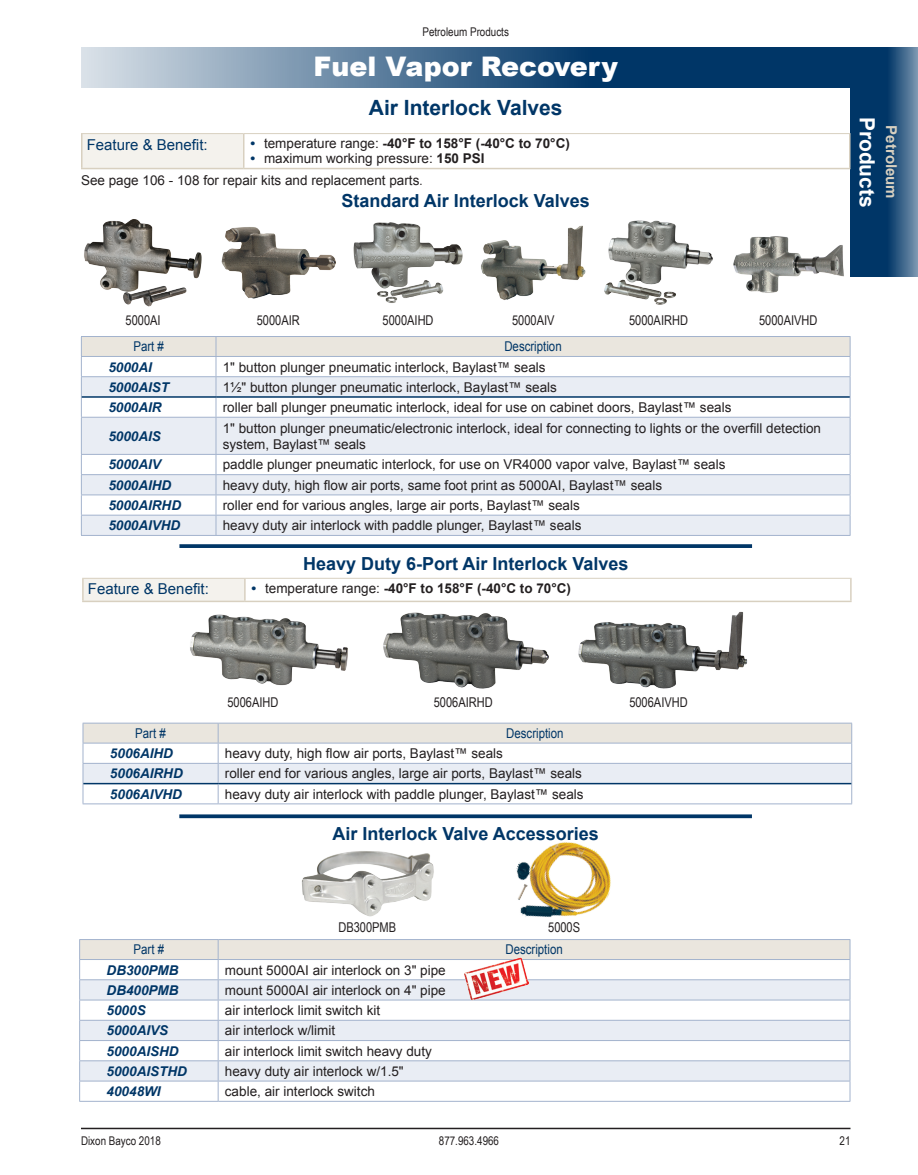
<style>
.page{position:relative;width:918px;height:1175px;background:#fff}
.page>*{position:absolute;margin:0;border:0;box-sizing:border-box;transform-origin:0 0}
.t1{font:900 27px "Arial";color:#fff}
.t2{font:700 21px "Arial";color:#003667}
.t3{font:700 21px "Arial";color:#fff}
.t4{font:700 18px "Arial";color:#003667}
.t5{font:15px "Arial";color:#003667}
.t6{font:700 15px "Arial";color:#d8d0c0}
.t7{font:13.5px/16.2px "Arial";color:#231f20}
.t8{font:italic 700 13.5px "Arial";color:#003667}
.t9{font:700 13.5px "Arial";color:#231f20}
.t10{font:13.5px "Arial Narrow";color:#231f20}
.t11{font:13.5px "Arial";color:#003667;scale:.85 1}
.t12{font:12px "Arial Narrow";color:#231f20}
.s1{color:#003667}
.s2{font-weight:400}
.s3{font-weight:700;color:#003667}
.s4{font-weight:700}
.s5{font-family:"Arial Narrow"}
</style>
<div class="page">
<svg style="left:81px;top:47px;width:769px;height:41px;background:#486f92"></svg>
<hr style="left:81px;top:1127px;width:769px;height:2px;background:#231f20">
<svg style="left:850px;top:47px;width:68px;height:230px;background:#1c4c77"></svg>
<svg style="left:82px;top:418px;width:768px;height:117px;fill:#e9edf4"></svg>
<hr style="left:216px;top:417px;width:634px;height:1px;background:#a3b3cd">
<hr style="left:850px;top:417px;width:1px;height:37px;background:#a3b3cd">
<hr style="left:216px;top:454px;width:634px;height:1px;background:#a3b3cd">
<hr style="left:216px;top:474px;width:634px;height:1px;background:#a3b3cd">
<hr style="left:216px;top:494px;width:634px;height:1px;background:#a3b3cd">
<hr style="left:216px;top:515px;width:634px;height:1px;background:#a3b3cd">
<svg style="left:850px;top:455px;width:1px;height:80px"></svg>
<hr style="left:216px;top:535px;width:634px;height:1px;background:#a3b3cd">
<svg style="left:81px;top:336px;width:770px;height:81px"></svg>
<hr style="left:81px;top:417px;width:135px;height:1px;background:#a3b3cd">
<hr style="left:81px;top:417px;width:1px;height:37px;background:#a3b3cd">
<hr style="left:216px;top:417px;width:1px;height:37px;background:#a3b3cd">
<hr style="left:81px;top:454px;width:135px;height:1px;background:#a3b3cd">
<hr style="left:81px;top:474px;width:135px;height:1px;background:#a3b3cd">
<hr style="left:81px;top:494px;width:135px;height:1px;background:#a3b3cd">
<hr style="left:81px;top:515px;width:135px;height:1px;background:#a3b3cd">
<svg style="left:81px;top:455px;width:1px;height:80px"></svg>
<svg style="left:216px;top:455px;width:1px;height:80px"></svg>
<hr style="left:81px;top:535px;width:135px;height:1px;background:#a3b3cd">
<hr style="left:82px;top:396px;width:134px;height:2px;background:#003667">
<img style="left:481px;top:225px;width:105px;height:75px">
<img style="left:221px;top:227px;width:115px;height:71px">
<img style="left:353px;top:222px;width:110px;height:81px">
<img style="left:84px;top:219px;width:118px;height:88px">
<img style="left:604px;top:220px;width:109px;height:85px">
<img style="left:733px;top:236px;width:111px;height:57px">
<hr style="left:218px;top:722px;width:634px;height:1px;background:#a3b3cd">
<hr style="left:218px;top:803px;width:634px;height:1px;background:#a3b3cd">
<hr style="left:83px;top:722px;width:135px;height:1px;background:#a3b3cd">
<svg style="left:83px;top:723px;width:769px;height:80px"></svg>
<hr style="left:83px;top:803px;width:135px;height:1px;background:#a3b3cd">
<hr style="left:83px;top:783px;width:135px;height:1px;background:#003667">
<img style="left:383px;top:612px;width:166px;height:77px">
<img style="left:578px;top:611px;width:170px;height:78px">
<img style="left:190px;top:614px;width:158px;height:72px">
<svg style="left:179px;top:544px;width:573px;height:4px;background:#0f416f"></svg>
<svg style="left:179px;top:814px;width:573px;height:4px;background:#1b4b77"></svg>
<svg style="left:79px;top:939px;width:772px;height:161px"></svg>
<hr style="left:79px;top:1100px;width:139px;height:1px;background:#a3b3cd">
<hr style="left:218px;top:1100px;width:632px;height:1px;background:#a3b3cd">
<div style="left:83px;top:578px;width:162px;height:23px;background:#f4f2ed"></div>
<hr style="left:850px;top:578px;width:2px;height:22px;background:#d8d0c0">
<hr style="left:245px;top:600px;width:607px;height:2px;background:#d8d0c0">
<hr style="left:82px;top:578px;width:2px;height:22px;background:#d8d0c0">
<hr style="left:244px;top:578px;width:2px;height:22px;background:#d8d0c0">
<hr style="left:82px;top:600px;width:163px;height:2px;background:#d8d0c0">
<hr style="left:82px;top:578px;width:163px;height:1px;background:#d8d0c0">
<hr style="left:245px;top:578px;width:607px;height:1px;background:#d8d0c0">
<div style="left:82px;top:134px;width:162px;height:34px;background:#f4f2ed"></div>
<hr style="left:849px;top:134px;width:1px;height:34px;background:#d8d0c0">
<hr style="left:244px;top:168px;width:606px;height:1px;background:#d8d0c0">
<hr style="left:81px;top:134px;width:1px;height:34px;background:#d8d0c0">
<hr style="left:243px;top:134px;width:1px;height:34px;background:#d8d0c0">
<hr style="left:81px;top:168px;width:163px;height:1px;background:#d8d0c0">
<hr style="left:81px;top:133px;width:163px;height:1px;background:#d8d0c0">
<hr style="left:244px;top:133px;width:606px;height:1px;background:#d8d0c0">
<img style="left:464px;top:957px;width:65px;height:43px">
<img style="left:301px;top:851px;width:133px;height:66px">
<img style="left:499px;top:842px;width:124px;height:103px">
<p class="t12" style="left:423px;top:23px;width:88px">Petroleum Products</p>
<h1 class="t1" style="left:314px;top:47px;width:306px">Fuel Vapor Recovery</h1>
<h2 class="t2" style="left:369px;top:93px;width:195px">Air Interlock Valves</h2>
<p class="t5" style="left:87px;top:134px;width:122px">Feature &amp; Benefit:</p>
<p class="t9" style="left:250px;top:135px;width:321px"><span class="s1">•</span> <span class="s2">temperature range:</span> -40°F to 158°F (-40°C to 70°C)</p>
<p class="t7" style="left:250px;top:151px;width:236px"><span class="s3">•</span> maximum working pressure: <span class="s4">150 PSI</span></p>
<p class="t7" style="left:81px;top:172px;width:343px">See page 106 - 108 for repair kits and replacement parts<span class="s5">.</span></p>
<h3 class="t4" style="left:342px;top:189px;width:250px">Standard Air Interlock Valves</h3>
<h2 class="t3" style="left:881px;top:116px;width:93px;rotate:90deg">Products</h2>
<p class="t6" style="left:901px;top:125px;width:75px;rotate:90deg">Petroleum</p>
<p class="t10" style="left:126px;top:310px;width:37px">5000AI</p>
<p class="t10" style="left:257px;top:310px;width:45px">5000AIR</p>
<p class="t10" style="left:383px;top:310px;width:53px">5000AIHD</p>
<p class="t10" style="left:512px;top:310px;width:44px">5000AIV</p>
<p class="t10" style="left:629px;top:310px;width:61px">5000AIRHD</p>
<p class="t10" style="left:759px;top:310px;width:60px">5000AIVHD</p>
<p class="t11" style="left:133px;top:338px;width:38px">Part #</p>
<p class="t11" style="left:504px;top:338px;width:69px">Description</p>
<p class="t8" style="left:108px;top:358px;width:45px">5000AI</p>
<p class="t7" style="left:223px;top:359px;width:324px">1" button plunger pneumatic interlock, Baylast™ seals</p>
<p class="t8" style="left:108px;top:378px;width:62px">5000AIST</p>
<p class="t7" style="left:223px;top:379px;width:336px">1½" button plunger pneumatic interlock, Baylast™ seals</p>
<p class="t8" style="left:108px;top:398px;width:55px">5000AIR</p>
<p class="t7" style="left:223px;top:399px;width:510px">roller ball plunger pneumatic interlock, ideal for use on cabinet doors, Baylast™ seals</p>
<p class="t8" style="left:108px;top:427px;width:54px">5000AIS</p>
<p class="t7" style="left:223px;top:420px;width:600px">1" button plunger pneumatic/electronic interlock, ideal for connecting to lights or the overfill detection system, Baylast™ seals</p>
<p class="t8" style="left:108px;top:456px;width:54px">5000AIV</p>
<p class="t7" style="left:223px;top:457px;width:504px">paddle plunger pneumatic interlock, for use on VR4000 vapor valve, Baylast™ seals</p>
<p class="t8" style="left:108px;top:476px;width:65px">5000AIHD</p>
<p class="t7" style="left:223px;top:477px;width:441px">heavy duty, high flow air ports, same foot print as 5000AI, Baylast™ seals</p>
<p class="t8" style="left:108px;top:496px;width:74px">5000AIRHD</p>
<p class="t7" style="left:223px;top:497px;width:359px">roller end for various angles, large air ports, Baylast™ seals</p>
<p class="t8" style="left:108px;top:516px;width:74px">5000AIVHD</p>
<p class="t7" style="left:223px;top:517px;width:360px">heavy duty air interlock with paddle plunger, Baylast™ seals</p>
<h3 class="t4" style="left:303px;top:551px;width:327px">Heavy Duty 6-Port Air Interlock Valves</h3>
<p class="t5" style="left:88px;top:579px;width:122px">Feature &amp; Benefit:</p>
<p class="t9" style="left:252px;top:579px;width:321px"><span class="s1">•</span> <span class="s2">temperature range:</span> -40°F to 158°F (-40°C to 70°C)</p>
<p class="t10" style="left:227px;top:692px;width:53px">5006AIHD</p>
<p class="t10" style="left:434px;top:692px;width:61px">5006AIRHD</p>
<p class="t10" style="left:629px;top:692px;width:60px">5006AIVHD</p>
<p class="t11" style="left:135px;top:724px;width:38px">Part #</p>
<p class="t11" style="left:506px;top:724px;width:69px">Description</p>
<p class="t8" style="left:110px;top:744px;width:65px">5006AIHD</p>
<p class="t7" style="left:225px;top:745px;width:280px">heavy duty, high flow air ports, Baylast™ seals</p>
<p class="t8" style="left:110px;top:764px;width:74px">5006AIRHD</p>
<p class="t7" style="left:225px;top:765px;width:359px">roller end for various angles, large air ports, Baylast™ seals</p>
<p class="t8" style="left:110px;top:785px;width:74px">5006AIVHD</p>
<p class="t7" style="left:225px;top:786px;width:360px">heavy duty air interlock with paddle plunger, Baylast™ seals</p>
<h3 class="t4" style="left:332px;top:821px;width:268px">Air Interlock Valve Accessories</h3>
<p class="t10" style="left:338px;top:917px;width:59px">DB300PMB</p>
<p class="t10" style="left:548px;top:917px;width:34px">5000S</p>
<p class="t11" style="left:134px;top:940px;width:38px">Part #</p>
<p class="t11" style="left:505px;top:940px;width:69px">Description</p>
<p class="t8" style="left:107px;top:960px;width:74px">DB300PMB</p>
<p class="t7" style="left:225px;top:961px;width:222px">mount 5000AI air interlock on 3" pipe</p>
<p class="t8" style="left:107px;top:981px;width:74px">DB400PMB</p>
<p class="t7" style="left:225px;top:982px;width:222px">mount 5000AI air interlock on 4" pipe</p>
<p class="t8" style="left:107px;top:1001px;width:41px">5000S</p>
<p class="t7" style="left:225px;top:1002px;width:157px">air interlock limit switch kit</p>
<p class="t8" style="left:107px;top:1021px;width:63px">5000AIVS</p>
<p class="t7" style="left:225px;top:1022px;width:112px">air interlock w/limit</p>
<p class="t8" style="left:107px;top:1041px;width:74px">5000AISHD</p>
<p class="t7" style="left:225px;top:1042px;width:209px">air interlock limit switch heavy duty</p>
<p class="t8" style="left:107px;top:1062px;width:82px">5000AISTHD</p>
<p class="t7" style="left:225px;top:1063px;width:180px">heavy duty air interlock w/1.5"</p>
<p class="t8" style="left:107px;top:1082px;width:56px">40048WI</p>
<p class="t7" style="left:225px;top:1083px;width:152px">cable, air interlock switch</p>
<p class="t12" style="left:81px;top:1131px;width:81px">Dixon Bayco 2018</p>
<p class="t12" style="left:439px;top:1131px;width:62px">877.963.4966</p>
<p class="t12" style="left:840px;top:1131px;width:12px">21</p>
</div>
